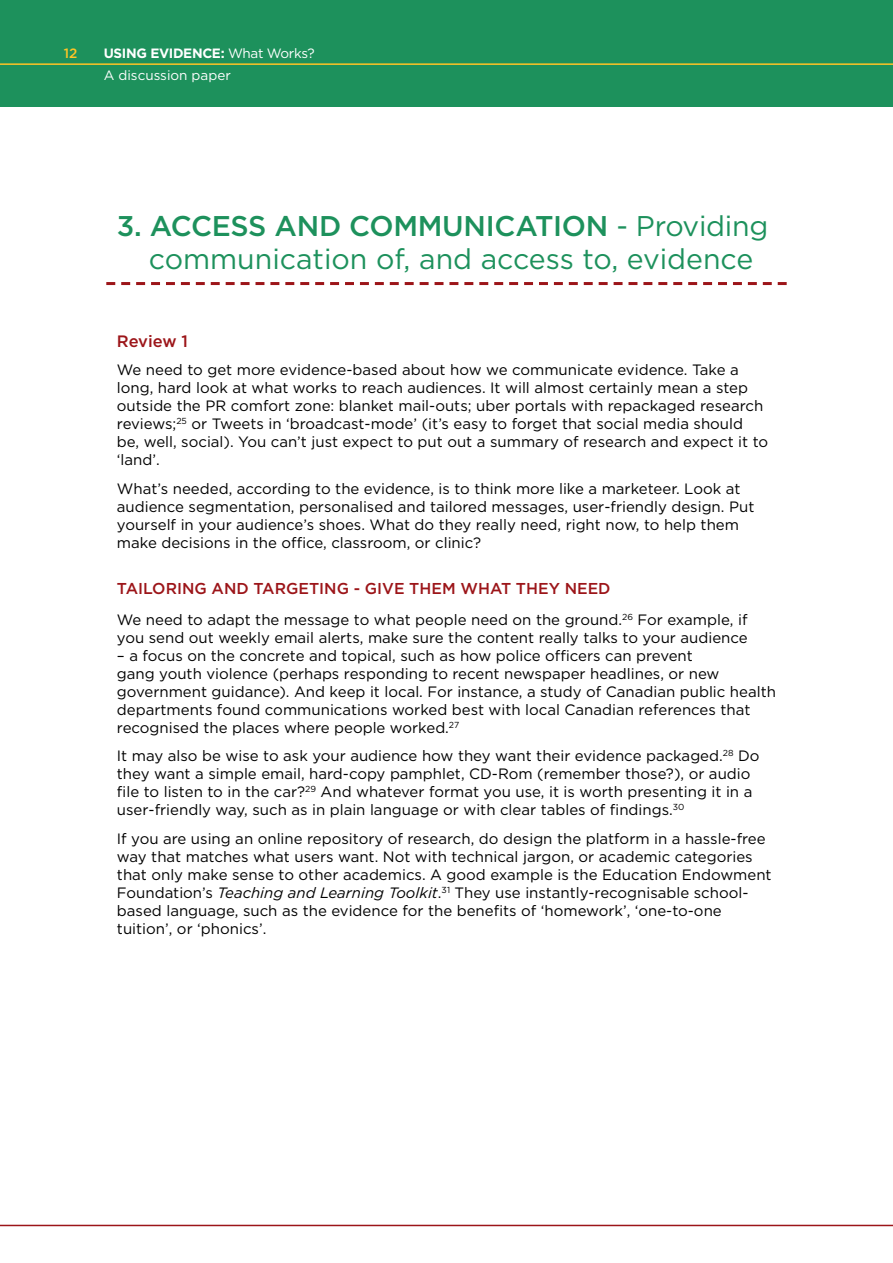
<style>
.page{position:relative;width:893px;height:1263px;background:#fff}
.page>*{position:absolute;margin:0;border:0;box-sizing:border-box;transform-origin:0 0}
.t1{font:28.5px/33px "Gotham HTF";color:#1d915c;text-align:center}
.t2{font:500 16.5px "Gotham HTF";letter-spacing:-.01em;color:#9c1519}
.t3{font:500 15.75px "Gotham HTF";color:#9c1519}
.t4{font:15px/18px "Gotham HTF";color:#000}
.t5{font:13.5px/22.5px "Gotham HTF";color:#fff}
.t6{font:500 13.5px "Gotham HTF";color:#ffc425}
.s1{font-weight:700}
.s2{font-weight:500}
.s3{font-style:italic}
</style>
<div class="page">
<div style="left:0;top:0;width:893px;height:106px;background:#1d915c"></div>
<hr style="left:0;top:1225px;width:893px;height:1px;background:#9c1519">
<hr style="left:0;top:63px;width:893px;height:2px;background:#ffc425">
<svg style="left:106px;top:282px;width:681px;height:3px"></svg>
<p class="t6" style="left:64px;top:46px;width:15px">12</p>
<p class="t5" style="left:104px;top:42px;width:212px"><span class="s1">USING EVIDENCE:</span> What Works?<br>A discussion paper</p>
<h1 class="t1" style="left:117px;top:209px;width:653px"><span class="s2">3. ACCESS AND COMMUNICATION</span> - Providing communication of, and access to, evidence</h1>
<p class="t2" style="left:117px;top:332px;width:73px">Review 1</p>
<p class="t4" style="left:117px;top:361px;width:653px">We need to get more evidence-based about how we communicate evidence. Take a long, hard look at what works to reach audiences. It will almost certainly mean a step outside the PR comfort zone: blanket mail-outs; uber portals with repackaged research reviews;<sup>25</sup> or Tweets in ‘broadcast-mode’ (it’s easy to forget that social media should be, well, social). You can’t just expect to put out a summary of research and expect it to ‘land’.</p>
<p class="t4" style="left:117px;top:480px;width:639px">What’s needed, according to the evidence, is to think more like a marketeer. Look at audience segmentation, personalised and tailored messages, user-friendly design. Put yourself in your audience’s shoes. What do they really need, right now, to help them make decisions in the office, classroom, or clinic?</p>
<p class="t3" style="left:117px;top:579px;width:495px">TAILORING AND TARGETING - GIVE THEM WHAT THEY NEED</p>
<p class="t4" style="left:117px;top:610px;width:632px">We need to adapt the message to what people need on the ground.<sup>26</sup> For example, if you send out weekly email alerts, make sure the content really talks to your audience</p>
<p class="t4" style="left:117px;top:646px;width:661px">– a focus on the concrete and topical, such as how police officers can prevent<br>gang youth violence (perhaps responding to recent newspaper headlines, or new government guidance). And keep it local. For instance, a study of Canadian public health departments found communications worked best with local Canadian references that recognised the places where people worked.<sup>27</sup></p>
<p class="t4" style="left:117px;top:747px;width:644px">It may also be wise to ask your audience how they want their evidence packaged.<sup>28</sup> Do they want a simple email, hard-copy pamphlet, CD-Rom (remember those?), or audio file to listen to in the car?<sup>29</sup> And whatever format you use, it is worth presenting it in a user-friendly way, such as in plain language or with clear tables of findings.<sup>30</sup></p>
<p class="t4" style="left:117px;top:829px;width:656px">If you are using an online repository of research, do design the platform in a hassle-free way that matches what users want. Not with technical jargon, or academic categories that only make sense to other academics. A good example is the Education Endowment Foundation’s <span class="s3">Teaching and Learning Toolkit</span>.<sup>31</sup> They use instantly-recognisable school&shy;based language, such as the evidence for the benefits of ‘homework’, ‘one-to-one tuition’, or ‘phonics’.</p>
</div>
